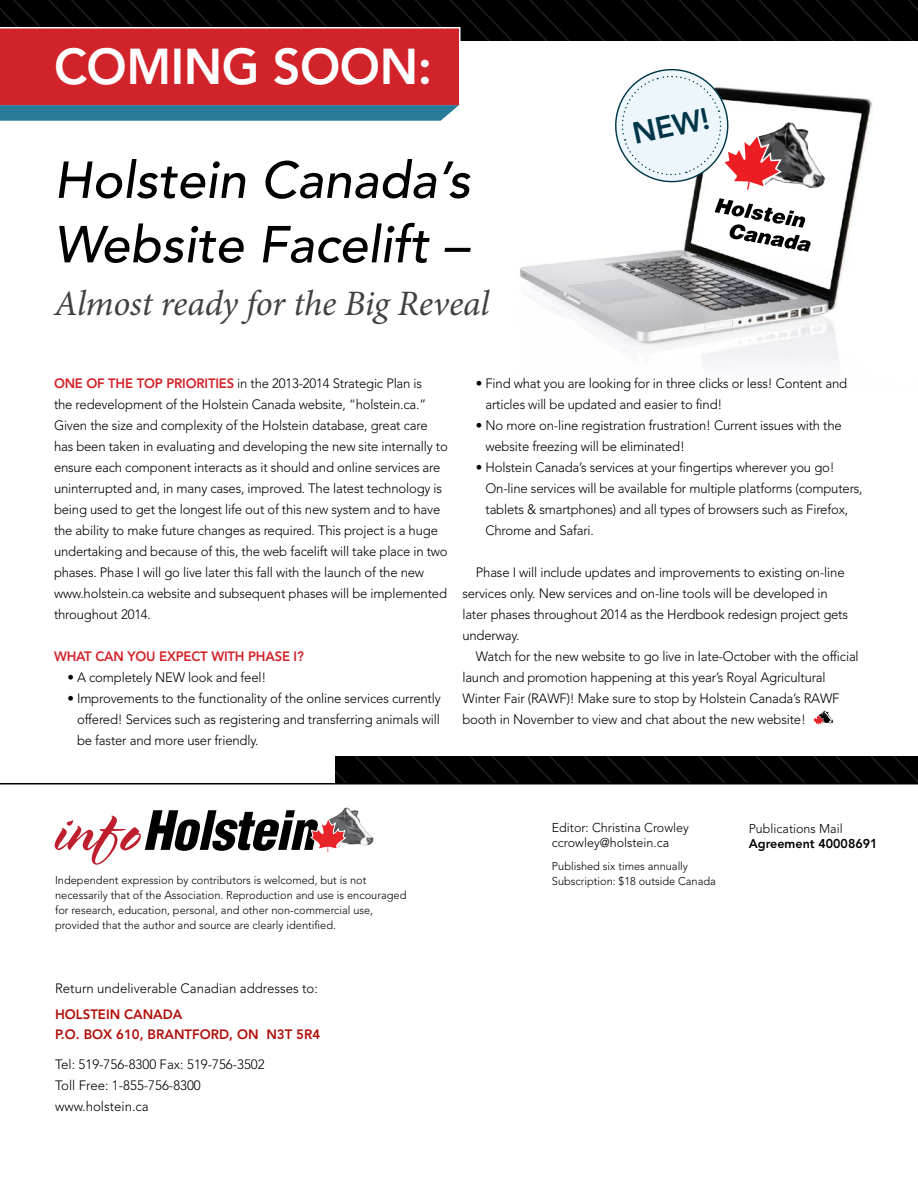
<style>
.page{position:relative;width:918px;height:1188px;background:#fff}
.page>*{position:absolute;margin:0;border:0;box-sizing:border-box;transform-origin:0 0}
.t1{font:italic 900 condensed 52.8px "Helvetica LT Std";letter-spacing:-.02em;color:#000}
.t2{font:italic 500 51.45px/64.5px "Avenir LT Std";color:#000}
.t3{font:800 49.95px "Avenir LT Std";letter-spacing:-.01em;color:#fff}
.t4{font:italic 35.85px "Minion Pro";letter-spacing:-.01em;color:#414042}
.t5{font:800 30.15px "Avenir LT Std";color:#00384a}
.t6{font:300 13.5px/21px "Avenir LT Std";letter-spacing:-.015em;color:#000}
.t7{font:800 13.5px/19.5px "Avenir LT Std";color:#b10e09}
.t8{font:800 13.5px "Avenir LT Std";letter-spacing:-.015em;color:#d2232a}
.t9{font:300 12.75px/15px "Avenir LT Std";color:#000}
.t10{font:800 12.75px "Avenir LT Std";color:#000}
.t11{font:300 11.25px/15px "Avenir LT Std";color:#000}
.s1{font-weight:800;color:#d2232a}
.s2{font-family:"Spring LP Std";font-weight:400;font-style:normal;font-stretch:normal;font-size:62.55px;color:#be1e2d}
</style>
<div class="page">
<img style="left:332px;top:807px;width:42px;height:39px">
<svg style="left:311px;top:818px;width:35px;height:34px"></svg>
<hr style="left:0;top:783px;width:918px;height:1px;background:#000">
<img style="left:520px;top:252px;width:326px;height:115px">
<svg style="left:814px;top:711px;width:19px;height:14px"></svg>
<svg style="left:335px;top:757px;width:583px;height:26px;background:#020202"></svg>
<svg style="left:0;top:0;width:918px;height:252px"></svg>
<h3 class="t3" style="left:54px;top:37px;width:380px">COM ING SOON:</h3>
<h2 class="t2" style="left:54px;top:149px;width:418px">Holstein Canada’s<br>Website Facelift –</h2>
<h3 class="t4" style="left:54px;top:279px;width:437px">Almost ready for the Big Reveal</h3>
<h3 class="t5" style="left:629px;top:117px;width:79px;rotate:-12deg">NEW!</h3>
<p class="t6" style="left:54px;top:373px;width:395px"><span class="s1">ONE OF THE TOP PRIORITIES</span> in the 2013-2014 Strategic Plan is<br>the redevelopment of the Holstein Canada website, “holstein.ca.” Given the size and complexity of the Holstein database, great care has been taken in evaluating and developing the new site internally to ensure each component interacts as it should and online services are uninterrupted and, in many cases, improved. The latest technology is being used to get the longest life out of this new system and to have the ability to make future changes as required. This project is a huge undertaking and because of this, the web facelift will take place in two phases. Phase I will go live later this fall with the launch of the new www.holstein.ca website and subsequent phases will be implemented throughout 2014.</p>
<p class="t8" style="left:54px;top:649px;width:251px">WHAT CAN YO U EXPECT WITH PHASE I?</p>
<p class="t6" style="left:67px;top:667px;width:93px">• A completely NEW</p>
<p class="t6" style="left:188px;top:667px;width:80px">look and feel!</p>
<p class="t6" style="left:77px;top:688px;width:365px;text-align:justify;text-indent:-10px">• I mprovements to the functionality of the online services currently offered! Services such as registering and transferring animals will be faster and more user friendly.</p>
<p class="t6" style="left:485px;top:373px;width:363px;text-indent:-10px">• Find what you are looking for in three clicks or less! Content and articles will be updated and easier to find!</p>
<p class="t6" style="left:485px;top:415px;width:358px;text-indent:-10px">• N o more on-line registration frustration! Current issues with the website freezing will be eliminated!</p>
<p class="t6" style="left:485px;top:457px;width:379px;text-indent:-10px">• Holstein Canada’s services at your fingertips wherever you go!<br>On-line services will be available for multiple platforms (computers, tablets &amp; smartphones) and all types of browsers such as Firefox, Chrome and Safari.</p>
<p class="t6" style="left:462px;top:562px;width:387px;text-indent:14px">Phase I will include updates and improvements to existing on-line services only. New services and on-line tools will be developed in later phases throughout 2014 as the Herdbook redesign project gets underway.</p>
<p class="t6" style="left:462px;top:646px;width:398px;text-indent:14px">Watch for the new website to go live in late-October with the official launch and promotion happening at this year’s Royal Agricultural Winter Fair (RAWF)! Make sure to stop by Holstein Canada’s RAWF booth in November to view and chat about the new website!</p>
<h1 class="t1" style="left:54px;top:797px;width:263px"><span class="s2">info</span>Holstein</h1>
<p class="t11" style="left:55px;top:873px;width:353px">Independent expression by contributors is welcomed, but is not necessarily that of the Association. Reproduction and use is encouraged for research, education, personal, and other non-commercial use, provided that the author and source are clearly identified.</p>
<p class="t6" style="left:55px;top:978px;width:264px">Return undeliverable Canadian addresses to:</p>
<p class="t7" style="left:55px;top:1005px;width:267px">HO LSTEI N CANADA<br>P.O. BOX 610, BRANTFO RD, ON N 3T 5R4</p>
<p class="t6" style="left:55px;top:1053px;width:211px">Tel: 519-756-8300 Fax: 519-756-3502<br>Toll Free: 1-855-756-8300 www.holstein.ca</p>
<p class="t9" style="left:552px;top:821px;width:139px">Editor: Christina Crowley ccrowley@holstein.ca</p>
<p class="t9" style="left:749px;top:821px;width:95px">Publications Mail</p>
<p class="t10" style="left:749px;top:836px;width:130px">AGREEMENT 40008691</p>
<p class="t11" style="left:552px;top:858px;width:166px">Published six times annually<br>Subscription: $18 outside Canada</p>
</div>
